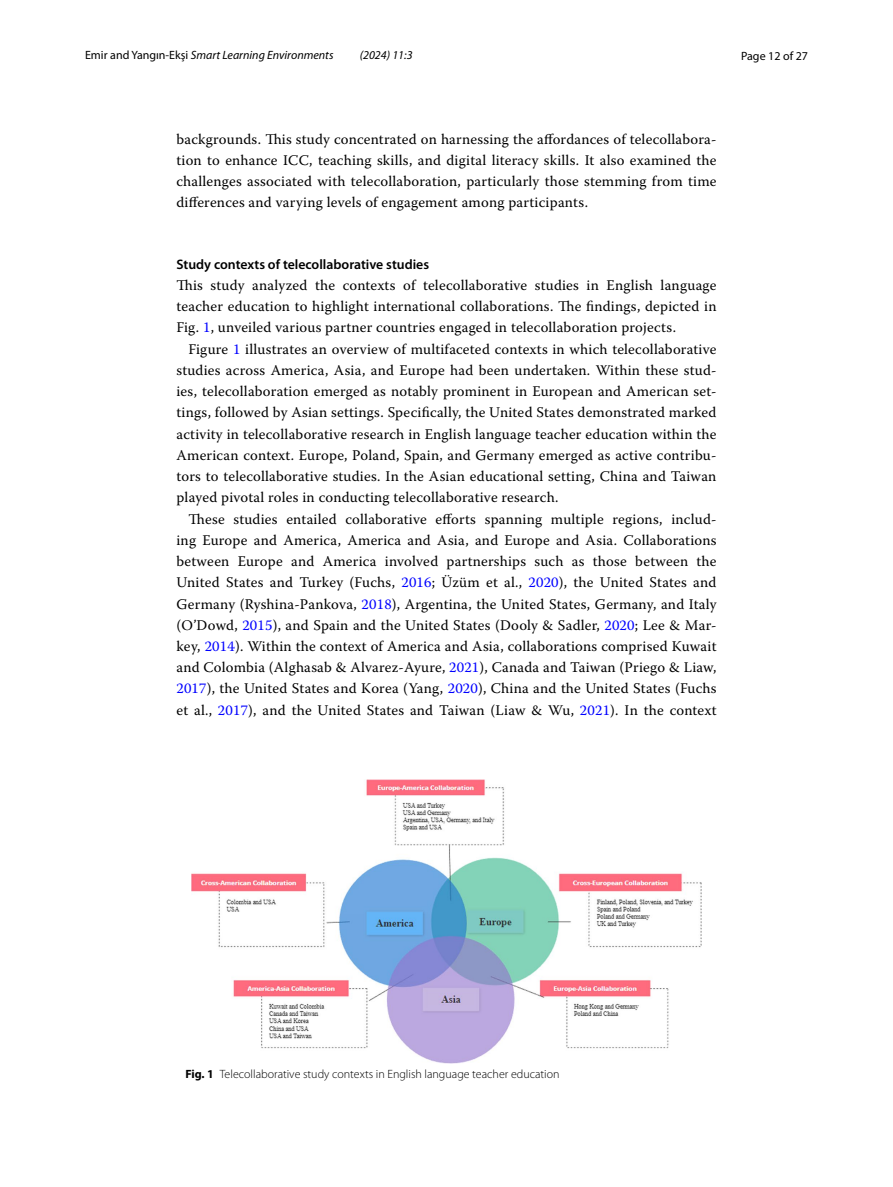
<style>
.page{position:relative;width:893px;height:1187px;background:#fff}
.page>*{position:absolute;margin:0;border:0;box-sizing:border-box;transform-origin:0 0}
.t1{font:14.7px/21.3px "Warnock Pro";letter-spacing:.015em;color:#000;text-align:justify}
.t2{font:600 13.8px "Myriad Pro";color:#000}
.t3{font:300 12px "Myriad Pro";color:#000}
.t4{font:italic 12px "Myriad Pro";color:#000}
.t5{font:12px "Myriad Pro";color:#000}
.s1{font-style:normal}
.s2{color:#00f}
.s3{font-weight:700}
</style>
<div class="page">
<img style="left:191px;top:779px;width:511px;height:284px">
<p class="t4" style="left:85px;top:48px;width:250px"><span class="s1">Emir and Yangın‑Ekşi</span> Smart Learning Environments</p>
<p class="t4" style="left:360px;top:48px;width:54px">(2024) 11:3</p>
<p class="t5" style="left:741px;top:48px;width:68px">Page 12 of 27</p>
<p class="t1" style="left:176px;top:128px;width:542px">backgrounds. This study concentrated on harnessing the affordances of telecollabora&shy;tion to enhance ICC, teaching skills, and digital literacy skills. It also examined the challenges associated with telecollaboration, particularly those stemming from time differences and varying levels of engagement among participants.</p>
<p class="t2" style="left:176px;top:255px;width:254px">Study contexts of telecollaborative studies</p>
<p class="t1" style="left:176px;top:274px;width:542px">This study analyzed the contexts of telecollaborative studies in English language teacher education to highlight international collaborations. The findings, depicted in Fig. <span class="s2">1</span>, unveiled various partner countries engaged in telecollaboration projects.</p>
<p class="t1" style="left:176px;top:338px;width:542px;text-indent:12px">Figure <span class="s2">1</span> illustrates an overview of multifaceted contexts in which telecollaborative studies across America, Asia, and Europe had been undertaken. Within these stud&shy;ies, telecollaboration emerged as notably prominent in European and American set&shy;tings, followed by Asian settings. Specifically, the United States demonstrated marked activity in telecollaborative research in English language teacher education within the American context. Europe, Poland, Spain, and Germany emerged as active contribu&shy;tors to telecollaborative studies. In the Asian educational setting, China and Taiwan played pivotal roles in conducting telecollaborative research.</p>
<p class="t1" style="left:176px;top:508px;width:542px;text-indent:12px">These studies entailed collaborative efforts spanning multiple regions, includ&shy;ing Europe and America, America and Asia, and Europe and Asia. Collaborations between Europe and America involved partnerships such as those between the United States and Turkey (Fuchs, <span class="s2">2016</span>; Üzüm et al., <span class="s2">2020</span>), the United States and Germany (Ryshina-Pankova, <span class="s2">2018</span>), Argentina, the United States, Germany, and Italy (O’Dowd, <span class="s2">2015</span>), and Spain and the United States (Dooly &amp; Sadler, <span class="s2">2020</span>; Lee &amp; Mar&shy;key, <span class="s2">2014</span>). Within the context of America and Asia, collaborations comprised Kuwait and Colombia (Alghasab &amp; Alvarez-Ayure, <span class="s2">2021</span>), Canada and Taiwan (Priego &amp; Liaw, <span class="s2">2017</span>), the United States and Korea (Yang, <span class="s2">2020</span>), China and the United States (Fuchs et al., <span class="s2">2017</span>), and the United States and Taiwan (Liaw &amp; Wu, <span class="s2">2021</span>). In the context</p>
<p class="t3" style="left:185px;top:1067px;width:376px"><span class="s3">Fig. 1</span> Telecollaborative study contexts in English language teacher education</p>
</div>
